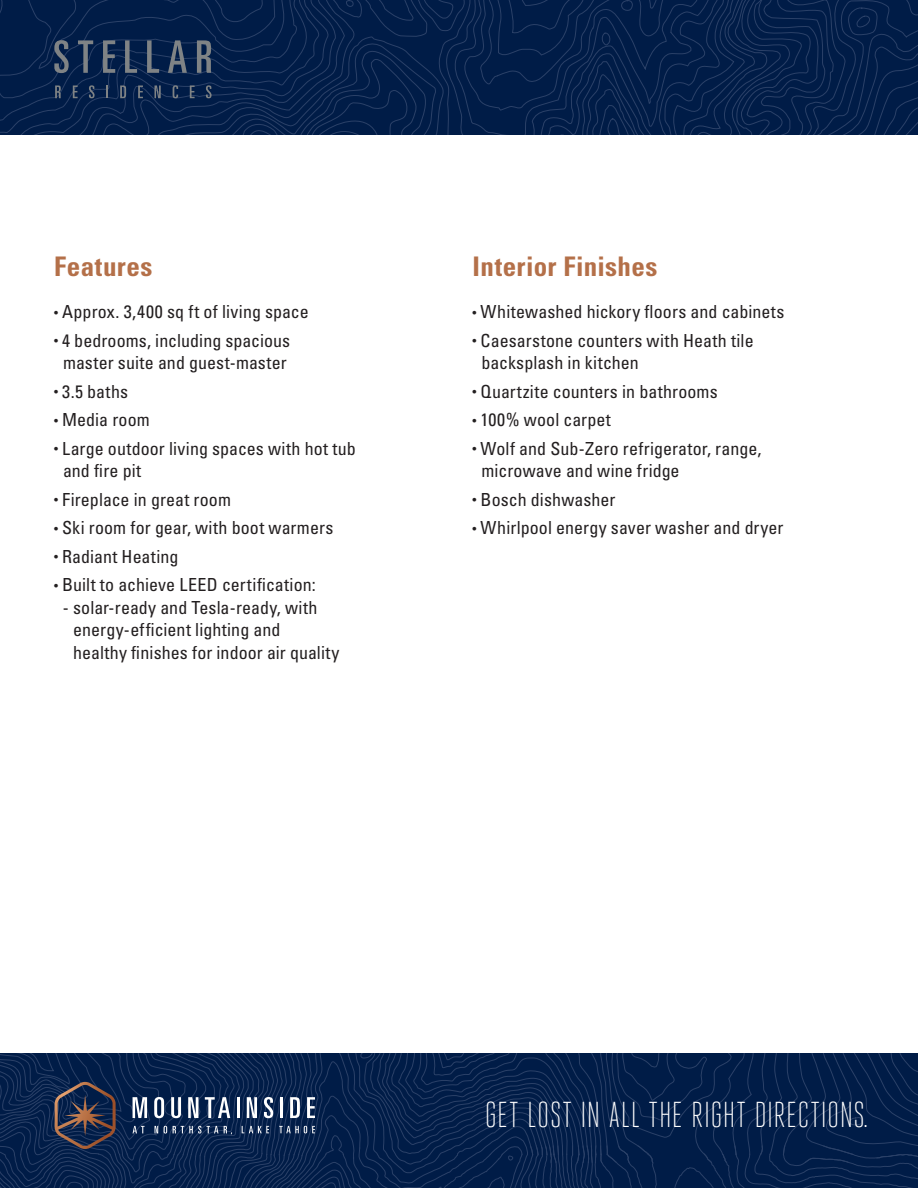
<style>
.page{position:relative;width:918px;height:1188px;background:#fff}
.page>*{position:absolute;margin:0;border:0;box-sizing:border-box;transform-origin:0 0}
.t1{font:300 36px "Heroic Condensed";letter-spacing:.015em;color:#fff}
.t2{font:700 condensed 27px "Univers LT Std";letter-spacing:.015em;color:#b47049}
.t3{font:condensed 18px/22.5px "Univers LT Std";letter-spacing:.005em;color:#231f20}
.s1{font-size:12px}
</style>
<div class="page">
<svg style="left:0;top:1053px;width:918px;height:135px;background:#0a244e"></svg>
<svg style="left:0;top:0;width:918px;height:135px;background:#06214b"></svg>
<h2 class="t2" style="left:54px;top:250px;width:100px">Features</h2>
<p class="t3" style="left:54px;top:300px;width:256px"><span class="s1">•</span> Approx. 3,400 sq ft of living space</p>
<p class="t3" style="left:54px;top:329px;width:238px;text-align:center"><span class="s1">•</span> 4 bedrooms, including spacious master suite and guest-master</p>
<p class="t3" style="left:54px;top:380px;width:76px"><span class="s1">•</span> 3.5 baths</p>
<p class="t3" style="left:54px;top:408px;width:97px"><span class="s1">•</span> Media room</p>
<p class="t3" style="left:63px;top:437px;width:294px;text-indent:-9px"><span class="s1">•</span> Large outdoor living spaces with hot tub and fire pit</p>
<p class="t3" style="left:54px;top:488px;width:179px"><span class="s1">•</span> Fireplace in great room</p>
<p class="t3" style="left:54px;top:516px;width:281px"><span class="s1">•</span> Ski room for gear, with boot warmers</p>
<p class="t3" style="left:54px;top:545px;width:126px"><span class="s1">•</span> Radiant Heating</p>
<p class="t3" style="left:54px;top:573px;width:263px"><span class="s1">•</span> Built to achieve LEED certification:</p>
<p class="t3" style="left:73px;top:596px;width:268px;text-indent:-10px">- solar-ready and Tesla-ready, with energy-efficient lighting and<br>healthy finishes for indoor air quality</p>
<h2 class="t2" style="left:472px;top:250px;width:186px">Interior Finishes</h2>
<p class="t3" style="left:472px;top:300px;width:314px"><span class="s1">•</span> Whitewashed hickory floors and cabinets</p>
<p class="t3" style="left:481px;top:329px;width:274px;text-indent:-9px"><span class="s1">•</span> Caesarstone counters with Heath tile backsplash in kitchen</p>
<p class="t3" style="left:472px;top:380px;width:247px"><span class="s1">•</span> Quartzite counters in bathrooms</p>
<p class="t3" style="left:472px;top:408px;width:140px"><span class="s1">•</span> 100% wool carpet</p>
<p class="t3" style="left:482px;top:437px;width:281px;text-indent:-9px"><span class="s1">•</span> Wolf and Sub-Zero refrigerator, range, microwave and wine fridge</p>
<p class="t3" style="left:472px;top:488px;width:145px"><span class="s1">•</span> Bosch dishwasher</p>
<p class="t3" style="left:472px;top:516px;width:313px"><span class="s1">•</span> Whirlpool energy saver washer and dryer</p>
<h1 class="t1" style="left:485px;top:1095px;width:385px">GET LOST IN ALL THE RIGHT DIRECTIONS.</h1>
</div>
